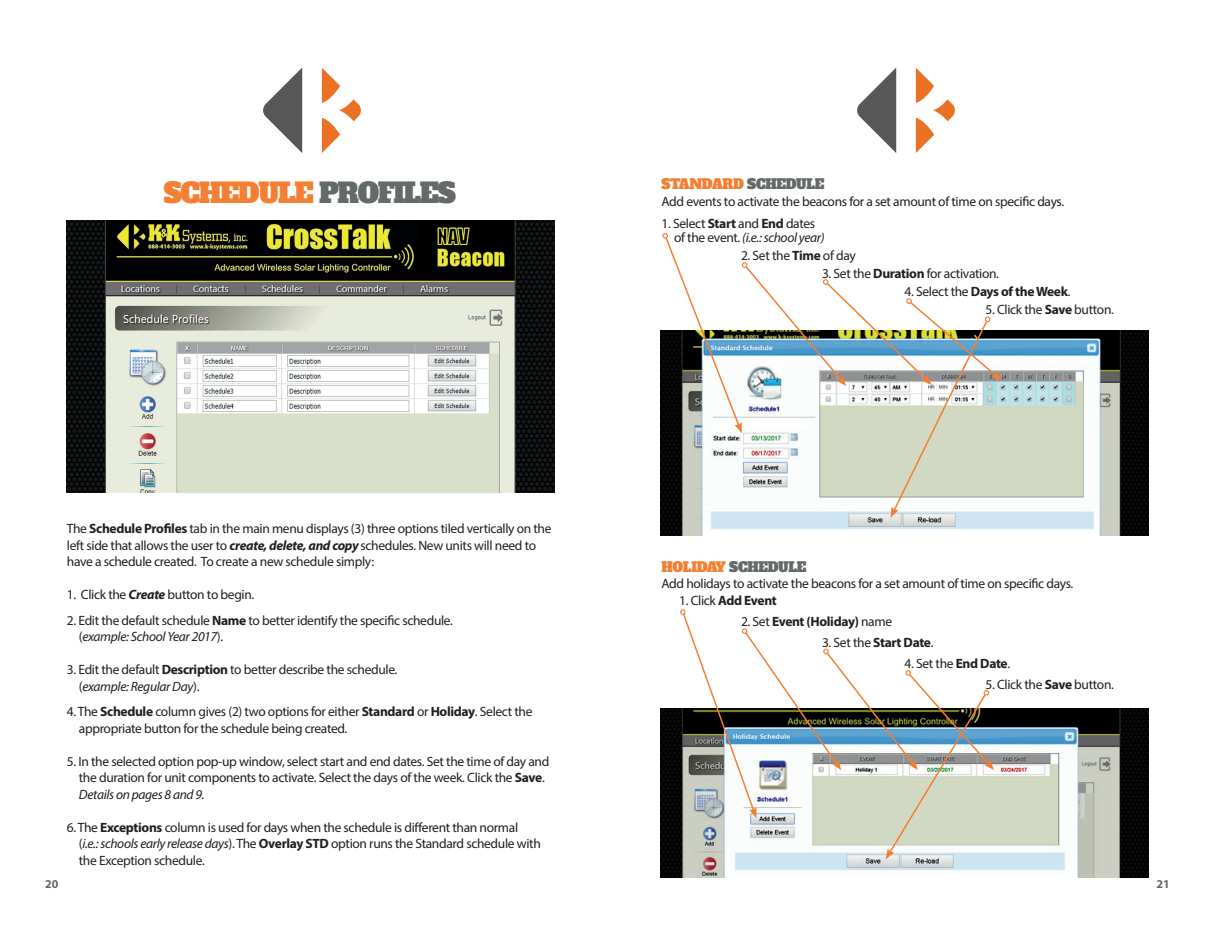
<style>
.page{position:relative;width:1215px;height:945px;background:#fff}
.page>*{position:absolute;margin:0;border:0;box-sizing:border-box;transform-origin:0 0}
.t1{font:27px "Alfa Slab One";letter-spacing:-.05em;color:#f47e31}
.t2{font:13.5px/16.5px "Myriad Pro";letter-spacing:-.025em;color:#231f20}
.t3{font:700 13.5px "Myriad Pro";letter-spacing:-.025em;color:#231f20}
.t4{font:13.5px "Alfa Slab One";letter-spacing:-.025em;color:#f47e31}
.t5{font:13.5px "Alfa Slab One";letter-spacing:-.025em;color:#646969}
.t6{font:700 12px "Myriad Pro";color:#646969}
.s1{color:#646969}
.s2{font-weight:700}
.s3{font-weight:700;font-style:italic}
.s4{font-style:italic}
.s5{font-weight:400}
.s6{color:#f47e31}
</style>
<div class="page">
<svg style="left:263px;top:68px;width:39px;height:85px"></svg>
<svg style="left:322px;top:68px;width:39px;height:85px"></svg>
<svg style="left:857px;top:68px;width:39px;height:85px"></svg>
<svg style="left:916px;top:68px;width:39px;height:85px"></svg>
<img style="left:67px;top:220px;width:487px;height:273px">
<img style="left:661px;top:331px;width:487px;height:205px">
<img style="left:661px;top:709px;width:487px;height:169px">
<svg style="left:662px;top:233px;width:340px;height:285px"></svg>
<svg style="left:680px;top:609px;width:314px;height:251px"></svg>
<h1 class="t1" style="left:164px;top:170px;width:294px">SCHEDULE <span class="s1">PROFILES</span></h1>
<p class="t2" style="left:67px;top:520px;width:486px">The <span class="s2">Schedule Profiles</span> tab in the main menu displays (3) three options tiled vertically on the left side that allows the user to <span class="s3">create, delete, and copy</span> schedules. New units will need to have a schedule created. To create a new schedule simply:</p>
<p class="t2" style="left:67px;top:586px;width:189px">1. Click the <span class="s3">Create</span> button to begin.</p>
<p class="t2" style="left:79px;top:612px;width:376px;text-indent:-12px">2. Edit the default schedule <span class="s2">Name</span> to better identify the specific schedule. (<span class="s4">example: School Year 2017</span>).</p>
<p class="t2" style="left:79px;top:661px;width:320px;text-indent:-12px">3. Edit the default <span class="s2">Description</span> to better describe the schedule. (<span class="s4">example: Regular Day</span>).</p>
<p class="t2" style="left:79px;top:703px;width:455px;text-indent:-12px">4. The <span class="s2">Schedule</span> column gives (2) two options for either <span class="s2">Standard</span> or <span class="s2">Holiday</span>. Select the appropriate button for the schedule being created.</p>
<p class="t2" style="left:79px;top:753px;width:472px;text-indent:-12px">5. In the selected option pop-up window, select start and end dates. Set the time of day and the duration for unit components to activate. Select the days of the week. Click the <span class="s2">Save</span>.<br><span class="s4">Details on pages 8 and 9.</span></p>
<p class="t2" style="left:79px;top:819px;width:464px;text-indent:-12px">6. The <span class="s2">Exceptions</span> column is used for days when the schedule is different than normal (<span class="s4">i.e.: schools early release days</span>). The <span class="s2">Overlay STD</span> option runs the Standard schedule with the Exception schedule.</p>
<p class="t4" style="left:662px;top:173px;width:165px">STANDARD <span class="s1">SCHEDULE</span></p>
<p class="t2" style="left:662px;top:193px;width:404px">Add events to activate the beacons for a set amount of time on specific days.</p>
<p class="t2" style="left:674px;top:217px;width:152px;line-height:13.5px;text-indent:-13px">1. Select <span class="s2">Start</span> and <span class="s2">End</span> dates of the event. <span class="s4">(i.e.: school year)</span></p>
<p class="t2" style="left:741px;top:247px;width:116px">2. Set the <span class="s2">Time</span> of day</p>
<p class="t2" style="left:822px;top:265px;width:179px">3. Set the <span class="s2">Duration</span> for activation.</p>
<p class="t3" style="left:904px;top:283px;width:167px"><span class="s5">4. Select the</span> Days of the Week<span class="s5">.</span></p>
<p class="t2" style="left:986px;top:301px;width:130px">5. Click the <span class="s2">Save</span> button.</p>
<p class="t5" style="left:662px;top:555px;width:147px"><span class="s6">HOLIDAY</span> SCHEDULE</p>
<p class="t2" style="left:662px;top:575px;width:413px">Add holidays to activate the beacons for a set amount of time on specific days.</p>
<p class="t3" style="left:679px;top:591px;width:99px"><span class="s5">1. Click</span> Add Event</p>
<p class="t3" style="left:741px;top:612px;width:153px"><span class="s5">2. Set</span> Event (Holiday) <span class="s5">name</span></p>
<p class="t2" style="left:822px;top:634px;width:113px">3. Set the <span class="s2">Start Date</span>.</p>
<p class="t2" style="left:904px;top:655px;width:107px">4. Set the <span class="s2">End Date</span>.</p>
<p class="t2" style="left:986px;top:676px;width:130px">5. Click the <span class="s2">Save</span> button.</p>
<p class="t6" style="left:45px;top:876px;width:15px">20</p>
<p class="t6" style="left:1156px;top:876px;width:15px">21</p>
</div>
